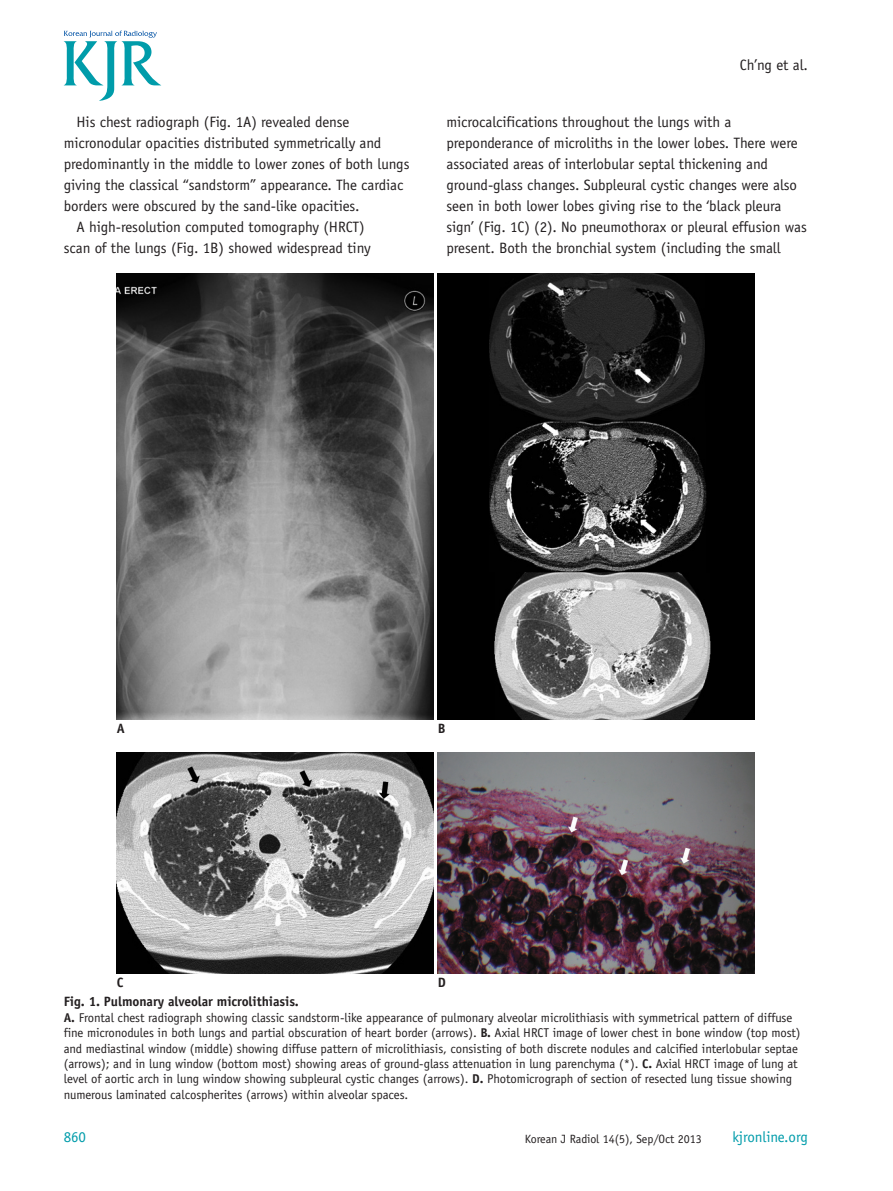
<style>
.page{position:relative;width:893px;height:1191px;background:#fff}
.page>*{position:absolute;margin:0;border:0;box-sizing:border-box;transform-origin:0 0}
.t1{font:15px/21px "Officina Sans Std";letter-spacing:-.005em;color:#231f20}
.t2{font:15px "Officina Sans Std";letter-spacing:-.005em;color:#009caa}
.t3{font:700 13.5px "Officina Sans Std";letter-spacing:-.005em;color:#231f20}
.t4{font:12.75px/15.3px "Officina Sans Std";letter-spacing:-.005em;color:#231f20}
.t5{font:12px "Officina Sans Std";letter-spacing:-.005em;color:#231f20}
.s1{font-weight:700}
</style>
<div class="page">
<svg style="left:64px;top:31px;width:97px;height:70px"></svg>
<img style="left:117px;top:752px;width:317px;height:221px">
<img style="left:438px;top:752px;width:317px;height:221px">
<img style="left:117px;top:273px;width:317px;height:446px">
<img style="left:438px;top:273px;width:317px;height:446px">
<p class="t1" style="left:77px;top:112px;width:274px">His chest radiograph (Fig. 1A) revealed dense</p>
<p class="t1" style="left:64px;top:133px;width:319px">micronodular opacities distributed symmetrically and</p>
<p class="t1" style="left:64px;top:154px;width:347px">predominantly in the middle to lower zones of both lungs</p>
<p class="t1" style="left:64px;top:175px;width:341px">giving the classical “sandstorm” appearance. The cardiac</p>
<p class="t1" style="left:64px;top:196px;width:297px">borders were obscured by the sand-like opacities.</p>
<p class="t1" style="left:77px;top:217px;width:290px">A high-resolution computed tomography (HRCT)</p>
<p class="t1" style="left:64px;top:238px;width:308px">scan of the lungs (Fig. 1B) showed widespread tiny</p>
<p class="t1" style="left:740px;top:54px;width:70px">Ch’ng et al.</p>
<p class="t1" style="left:446px;top:112px;width:362px">microcalcifications throughout the lungs with a preponderance of microliths in the lower lobes. There were associated areas of interlobular septal thickening and ground-glass changes. Subpleural cystic changes were also seen in both lower lobes giving rise to the ‘black pleura sign’ (Fig. 1C) (2). No pneumothorax or pleural effusion was present. Both the bronchial system (including the small</p>
<p class="t3" style="left:117px;top:719px;width:10px">A</p>
<p class="t3" style="left:117px;top:974px;width:8px">C</p>
<p class="t3" style="left:438px;top:719px;width:9px">B</p>
<p class="t3" style="left:438px;top:974px;width:10px">D</p>
<p class="t3" style="left:64px;top:993px;width:236px">Fig. 1. Pulmonary alveolar microlithiasis.</p>
<p class="t4" style="left:64px;top:1010px;width:738px"><span class="s1">A.</span> Frontal chest radiograph showing classic sandstorm-like appearance of pulmonary alveolar microlithiasis with symmetrical pattern of diffuse fine micronodules in both lungs and partial obscuration of heart border (arrows). <span class="s1">B.</span> Axial HRCT image of lower chest in bone window (top most) and mediastinal window (middle) showing diffuse pattern of microlithiasis, consisting of both discrete nodules and calcified interlobular septae (arrows); and in lung window (bottom most) showing areas of ground-glass attenuation in lung parenchyma (*). <span class="s1">C.</span> Axial HRCT image of lung at level of aortic arch in lung window showing subpleural cystic changes (arrows). <span class="s1">D.</span> Photomicrograph of section of resected lung tissue showing numerous laminated calcospherites (arrows) within alveolar spaces.</p>
<p class="t2" style="left:64px;top:1128px;width:24px">860</p>
<p class="t5" style="left:525px;top:1132px;width:178px">Korean J Radiol 14(5), Sep/Oct 2013</p>
<p class="t2" style="left:732px;top:1128px;width:77px">kjronline.org</p>
</div>
